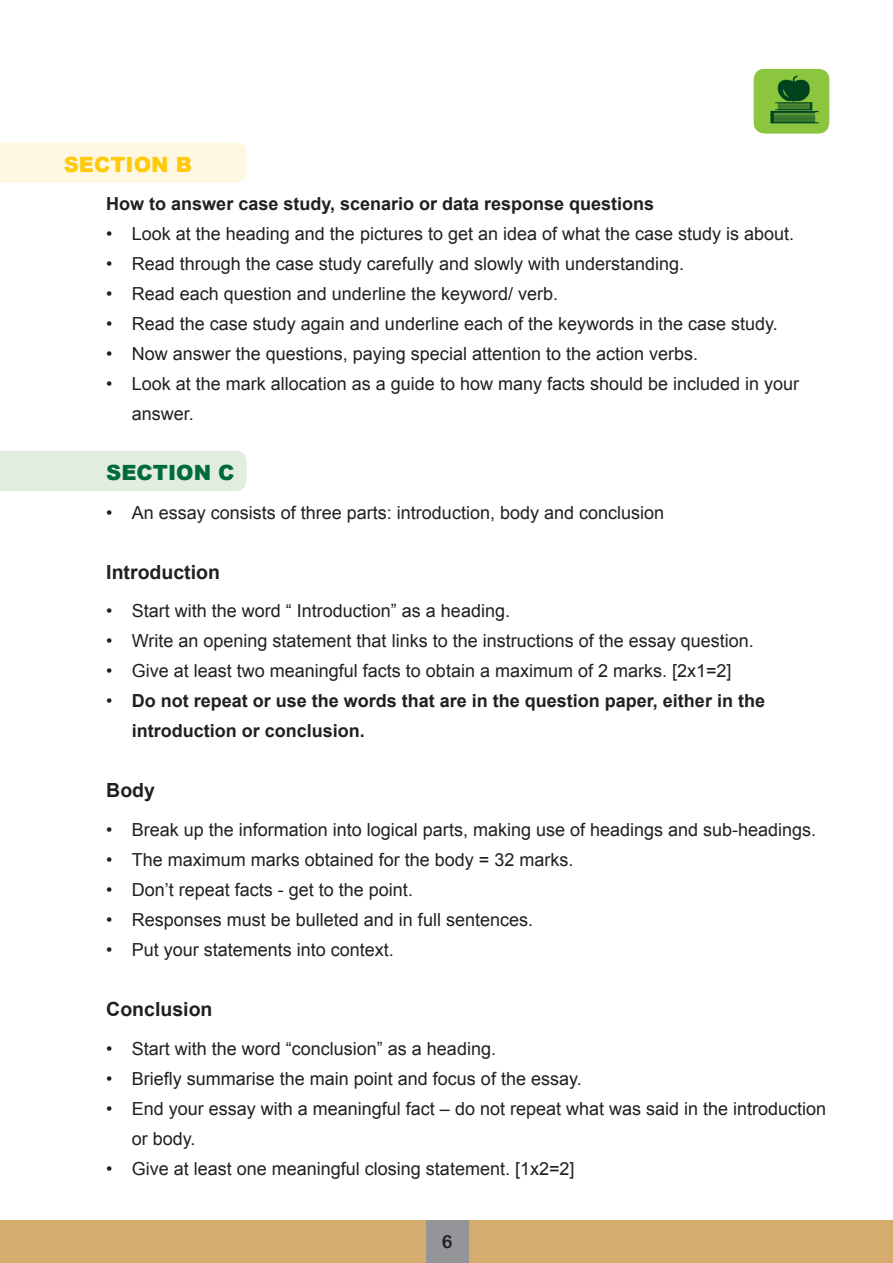
<style>
.page{position:relative;width:893px;height:1263px;background:#fff}
.page>*{position:absolute;margin:0;border:0;box-sizing:border-box;transform-origin:0 0}
.t1{font:900 21px "Arial";color:#feca0a}
.t2{font:900 21px "Arial";color:#006b3a}
.t3{font:700 19.5px "Arial";color:#231f20}
.t4{font:18px/30px "Arial";color:#231f20}
.t5{font:700 18px/30px "Arial";color:#231f20}
.t6{font:18px "Arial Rounded MT Bold";color:#231f20}
.s1{font-weight:400}
</style>
<div class="page">
<div style="left:0;top:1220px;width:893px;height:43px;background:#d4ac6d"></div>
<div style="left:427px;top:1220px;width:42px;height:43px;background:#939598"></div>
<div style="left:0;top:142px;width:247px;height:41px;background:#fef8e3"></div>
<div style="left:0;top:451px;width:247px;height:40px;background:#e2eddf"></div>
<img style="left:754px;top:69px;width:75px;height:64px">
<p class="t1" style="left:64px;top:149px;width:130px">SECTION B</p>
<p class="t5" style="left:106px;top:189px;width:549px">How to answer case study, scenario or data response questions</p>
<p class="t4" style="left:106px;top:219px;width:689px">• Look at the heading and the pictures to get an idea of what the case study is about.</p>
<p class="t4" style="left:106px;top:249px;width:579px">• Read through the case study carefully and slowly with understanding.</p>
<p class="t4" style="left:106px;top:279px;width:453px">• Read each question and underline the keyword/ verb.</p>
<p class="t4" style="left:106px;top:309px;width:673px">• Read the case study again and underline each of the keywords in the case study.</p>
<p class="t4" style="left:106px;top:339px;width:593px">• Now answer the questions, paying special attention to the action verbs.</p>
<p class="t4" style="left:132px;top:369px;width:669px;text-indent:-26px">• Look at the mark allocation as a guide to how many facts should be included in your answer.</p>
<p class="t2" style="left:106px;top:457px;width:130px">SECTION C</p>
<p class="t4" style="left:106px;top:498px;width:559px">• An essay consists of three parts: introduction, body and conclusion</p>
<p class="t3" style="left:106px;top:561px;width:115px">Introduction</p>
<p class="t4" style="left:106px;top:596px;width:405px">• Start with the word “ Introduction” as a heading.</p>
<p class="t4" style="left:106px;top:626px;width:649px">• Write an opening statement that links to the instructions of the essay question.</p>
<p class="t4" style="left:106px;top:656px;width:627px">• Give at least two meaningful facts to obtain a maximum of 2 marks. [2x1=2]</p>
<p class="t5" style="left:132px;top:686px;width:635px;text-indent:-26px"><span class="s1">•</span> Do not repeat or use the words that are in the question paper, either in the introduction or conclusion.</p>
<p class="t3" style="left:106px;top:780px;width:50px">Body</p>
<p class="t4" style="left:106px;top:815px;width:711px">• Break up the information into logical parts, making use of headings and sub-headings.</p>
<p class="t4" style="left:106px;top:845px;width:469px">• The maximum marks obtained for the body = 32 marks.</p>
<p class="t4" style="left:106px;top:875px;width:308px">• Don’t repeat facts - get to the point.</p>
<p class="t4" style="left:106px;top:905px;width:428px">• Responses must be bulleted and in full sentences.</p>
<p class="t4" style="left:106px;top:935px;width:289px">• Put your statements into context.</p>
<p class="t3" style="left:106px;top:998px;width:108px">Conclusion</p>
<p class="t4" style="left:106px;top:1033px;width:391px">• Start with the word “conclusion” as a heading.</p>
<p class="t4" style="left:106px;top:1063px;width:477px">• Briefly summarise the main point and focus of the essay.</p>
<p class="t4" style="left:132px;top:1093px;width:696px;text-indent:-26px">• End your essay with a meaningful fact – do not repeat what was said in the introduction or body.</p>
<p class="t4" style="left:106px;top:1153px;width:470px">• Give at least one meaningful closing statement. [1x2=2]</p>
<p class="t6" style="left:442px;top:1231px;width:12px">6</p>
</div>
